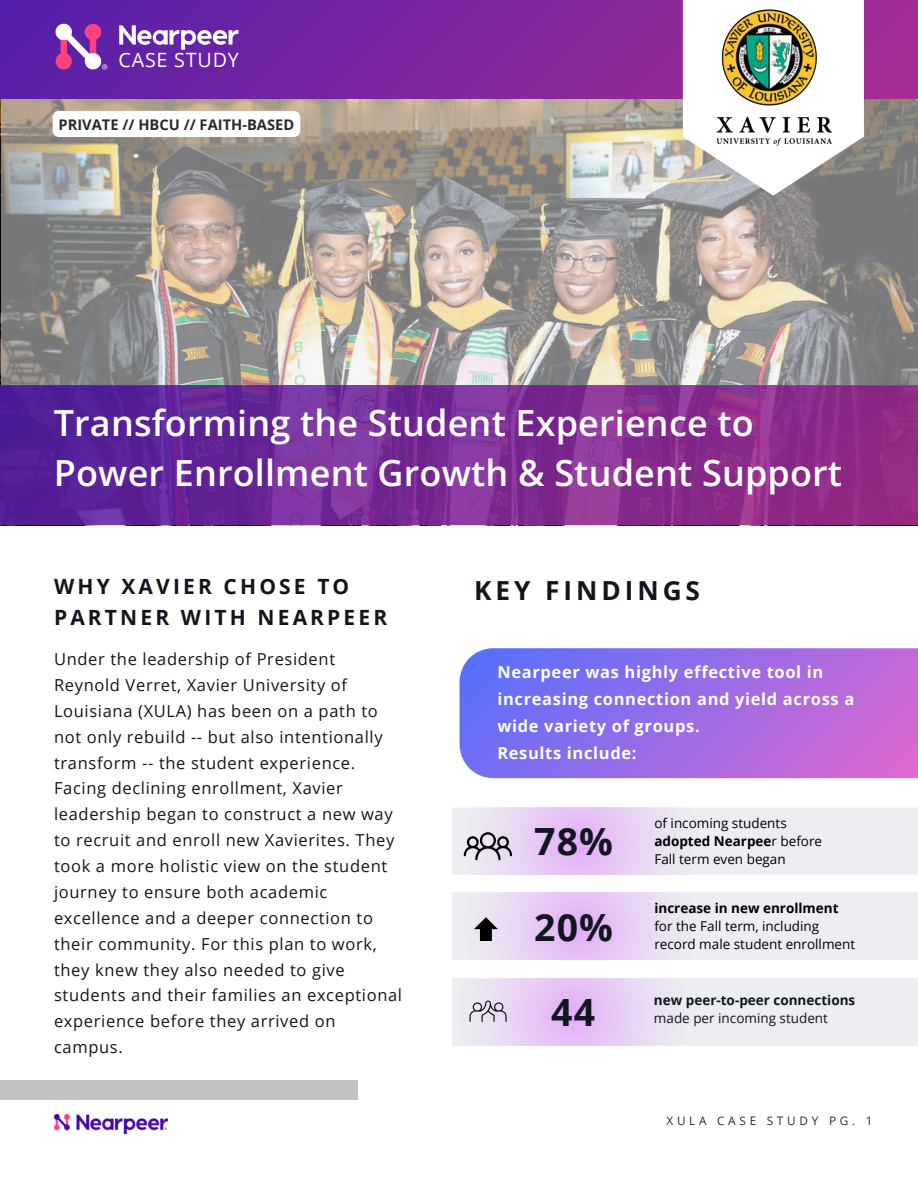
<style>
.page{position:relative;width:918px;height:1188px;background:#fff}
.page>*{position:absolute;margin:0;border:0;box-sizing:border-box;transform-origin:0 0}
.t1{font:700 37.5px "Open Sans";color:#11151f}
.t2{font:600 36px/49.5px "Open Sans";letter-spacing:.005em;color:#fff}
.t3{font:700 26.25px "Open Sans";letter-spacing:.15em;color:#11151f}
.t4{font:700 21px/31.5px "Open Sans";letter-spacing:.15em;color:#11151f}
.t5{font:19.8px "Open Sans";letter-spacing:.04em;color:#fff}
.t6{font:16.5px/25.8px "Open Sans";letter-spacing:.04em;color:#11151f}
.t7{font:700 16.5px/27px "Open Sans";letter-spacing:.04em;color:#fff}
.t8{font:700 14.7px "Open Sans";color:#2a2a2a}
.t9{font:13.5px/18px "Open Sans";color:#000}
.t10{font:700 13.5px "Open Sans";color:#11151f}
.t11{font:700 13.5px "Open Sans";color:#000}
.t12{font:13.5px "Open Sans";color:#11151f}
.t13{font:11.7px "Open Sans";letter-spacing:.32em;color:#2a2a2a}
.s1{font-weight:700}
</style>
<div class="page">
<img style="left:1px;top:98px;width:917px;height:288px">
<div style="left:0;top:1080px;width:358px;height:19px;background:#c2c2c2"></div>
<img style="left:54px;top:1115px;width:114px;height:19px">
<svg style="left:0;top:0;width:918px;height:98px;background:#78259f"></svg>
<svg style="left:54px;top:24px;width:53px;height:47px"></svg>
<svg style="left:119px;top:25px;width:119px;height:25px"></svg>
<svg style="left:683px;top:0;width:181px;height:196px"></svg>
<svg style="left:0;top:386px;width:918px;height:139px;background:#782b93"></svg>
<svg style="left:460px;top:648px;width:458px;height:130px;background:#9a6de6"></svg>
<svg style="left:452px;top:978px;width:466px;height:68px;background:#e9dff1"></svg>
<svg style="left:452px;top:892px;width:466px;height:68px;background:#e8def0"></svg>
<svg style="left:53px;top:111px;width:247px;height:26px"></svg>
<img style="left:710px;top:110px;width:127px;height:40px">
<img style="left:719px;top:7px;width:101px;height:101px">
<svg style="left:452px;top:807px;width:466px;height:68px;background:#e7ddef"></svg>
<p class="t5" style="left:119px;top:46px;width:122px">CASE STUDY</p>
<p class="t8" style="left:59px;top:114px;width:237px">PRIVATE // HBCU // FAITH-BASED</p>
<p class="t2" style="left:54px;top:397px;width:790px">Transforming the Student Experience to<br>Power Enrollment Growth &amp; Student Support</p>
<h1 class="t4" style="left:54px;top:570px;width:335px">WHY XAVIER CHOSE TO<br>PARTNER WITH NEARPEER</h1>
<p class="t6" style="left:54px;top:646px;width:350px">Under the leadership of President Reynold Verret, Xavier University of Louisiana (XULA) has been on a path to not only rebuild -- but also intentionally transform -- the student experience.<br>Facing declining enrollment, Xavier leadership began to construct a new way to recruit and enroll new Xavierites. They took a more holistic view on the student journey to ensure both academic excellence and a deeper connection to their community. For this plan to work, they knew they also needed to give students and their families an exceptional experience before they arrived on campus.</p>
<h4 class="t3" style="left:474px;top:572px;width:227px">KEY FINDINGS</h4>
<p class="t7" style="left:497px;top:658px;width:359px">Nearpeer was highly effective tool in increasing connection and yield across a wide variety of groups.<br>Results include:</p>
<p class="t1" style="left:534px;top:815px;width:80px">78%</p>
<h2 class="t9" style="left:654px;top:814px;width:169px">of incoming students <span class="s1">adopted Nearpee</span>r before<br>Fall term even began</h2>
<p class="t1" style="left:534px;top:901px;width:80px">20%</p>
<p class="t1" style="left:551px;top:986px;width:45px">44</p>
<h3 class="t11" style="left:654px;top:899px;width:186px">increase in new enrollment</h3>
<h6 class="t9" style="left:654px;top:917px;width:166px">for the Fall term, including</h6>
<h6 class="t9" style="left:654px;top:935px;width:202px">record male student enrollment</h6>
<p class="t10" style="left:654px;top:990px;width:203px">new peer-to-peer connections</p>
<p class="t12" style="left:654px;top:1008px;width:175px">made per incoming student</p>
<p class="t13" style="left:666px;top:1113px;width:208px">XULA CASE STUDY PG. 1</p>
</div>
